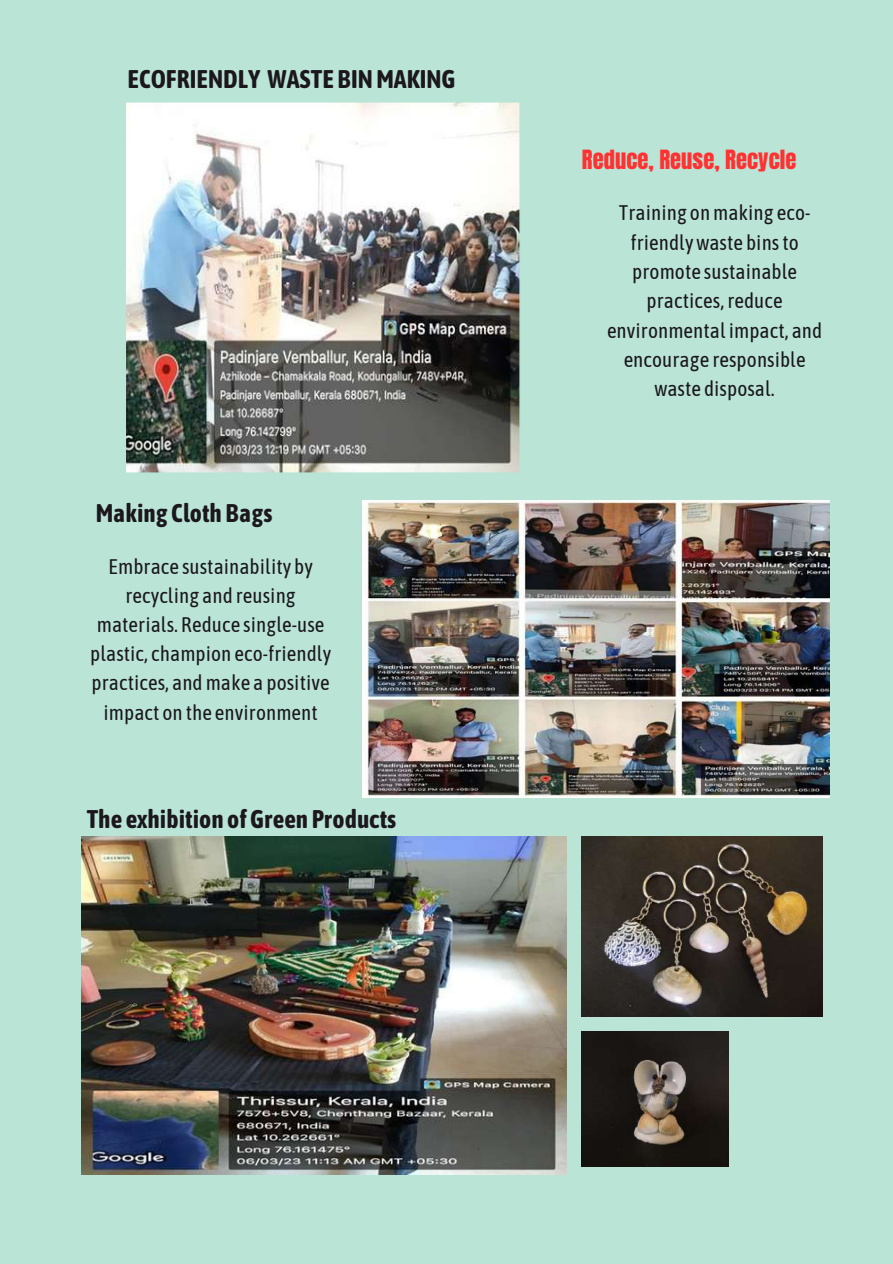
<style>
.page{position:relative;width:893px;height:1264px;background:#fff}
.page>*{position:absolute;margin:0;border:0;box-sizing:border-box;transform-origin:0 0}
.t1{font:700 25.5px "Asap Condensed";color:#1b171c}
.t2{font:22.5px "Anton";letter-spacing:.005em;color:#ff3131}
.t3{font:21px/29.2px "Asap Condensed";letter-spacing:.005em;color:#1b171c;text-align:center}
</style>
<div class="page">
<div style="left:0;top:0;width:892px;height:1263px;background:#b9e4d6"></div>
<img style="left:126px;top:102px;width:394px;height:371px">
<img style="left:362px;top:500px;width:467px;height:297px">
<img style="left:81px;top:836px;width:485px;height:338px">
<img style="left:581px;top:836px;width:241px;height:180px">
<img style="left:581px;top:1031px;width:147px;height:135px">
<p class="t1" style="left:127px;top:65px;width:330px">ECOFRIENDLY WASTE BINMAKING</p>
<p class="t1" style="left:96px;top:498px;width:178px">Making Cloth Bags</p>
<p class="t3" style="left:90px;top:552px;width:242px">Embrace sustainability by recycling and reusing materials. Reduce single-use plastic, champion eco-friendly practices, and make a positive impact on the environment</p>
<p class="t1" style="left:87px;top:804px;width:311px">The exhibition ofGreen Products</p>
<p class="t2" style="left:581px;top:144px;width:216px">Reduce, Reuse, Recycle</p>
<p class="t3" style="left:607px;top:198px;width:217px">Training on making eco&shy;friendlywaste binsto promote sustainable practices,reduce environmental impact, and encourage responsible waste disposal.</p>
</div>
